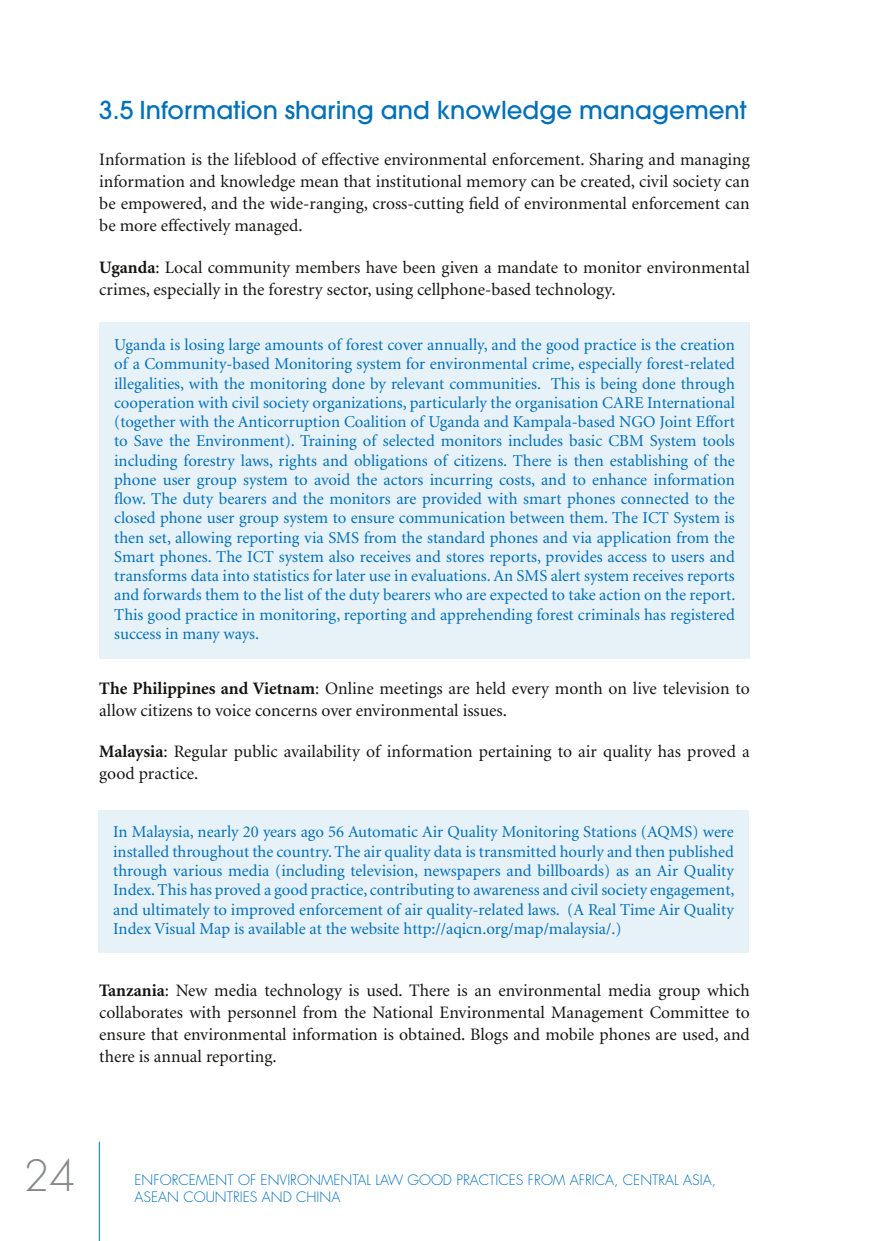
<style>
.page{position:relative;width:874px;height:1241px;background:#fff}
.page>*{position:absolute;margin:0;border:0;box-sizing:border-box;transform-origin:0 0}
.t1{font:300 42px "Futura";color:#858789}
.t2{font:500 24.5px "Avant Garde";color:#0070b9}
.t3{font:17.5px/21.9px "Minion";color:#151412}
.t4{font:16.62px/19.2px "Minion";color:#0070b9;text-align:justify}
.t5{font:300 14px "Futura";color:#0070b9}
.s1{font-weight:700}
</style>
<div class="page">
<hr style="left:99px;top:1141px;width:1px;height:99px;background:#0070b9">
<div style="left:99px;top:322px;width:650px;height:337px;background:#e6f1f8"></div>
<div style="left:98px;top:810px;width:650px;height:142px;background:#e6f1f8"></div>
<h2 class="t2" style="left:99px;top:95px;width:648px">3.5 Information sharing and knowledge management</h2>
<p class="t3" style="left:99px;top:149px;width:651px;text-align:justify">Information is the lifeblood of effective environmental enforcement. Sharing and managing information and knowledge mean that institutional memory can be created, civil society can be empowered, and the wide-ranging, cross-cutting field of environmental enforcement can be more effectively managed.</p>
<p class="t3" style="left:99px;top:257px;width:651px"><span class="s1">Uganda</span>: Local community members have been given a mandate to monitor environmental crimes, especially in the forestry sector, using cellphone-based technology.</p>
<p class="t4" style="left:114px;top:335px;width:622px">Uganda is losing large amounts of forest cover annually, and the good practice is the creation of a Community-based Monitoring system for environmental crime, especially forest-related illegalities, with the monitoring done by relevant communities. This is being done through cooperation with civil society organizations, particularly the organisation CARE International (together with the Anticorruption Coalition of Uganda and Kampala-based NGO Joint Effort to Save the Environment). Training of selected monitors includes basic CBM System tools including forestry laws, rights and obligations of citizens. There is then establishing of the phone user group system to avoid the actors incurring costs, and to enhance information flow. The duty bearers and the monitors are provided with smart phones connected to the closed phone user group system to ensure communication between them. The ICT System is then set, allowing reporting via SMS from the standard phones and via application from the Smart phones. The ICT system also receives and stores reports, provides access to users and transforms data into statistics for later use in evaluations. An SMS alert system receives reports and forwards them to the list of the duty bearers who are expected to take action on the report.<br>This good practice in monitoring, reporting and apprehending forest criminals has registered success in many ways.</p>
<p class="t3" style="left:99px;top:677px;width:651px"><span class="s1">The Philippines and Vietnam</span>: Online meetings are held every month on live television to allow citizens to voice concerns over environmental issues.</p>
<p class="t3" style="left:99px;top:741px;width:651px"><span class="s1">Malaysia</span>: Regular public availability of information pertaining to air quality has proved a good practice.</p>
<p class="t4" style="left:113px;top:823px;width:622px">In Malaysia, nearly 20 years ago 56 Automatic Air Quality Monitoring Stations (AQMS) were installed throughout the country. The air quality data is transmitted hourly and then published through various media (including television, newspapers and billboards) as an Air Quality Index. This has proved a good practice, contributing to awareness and civil society engagement, and ultimately to improved enforcement of air quality-related laws. (A Real Time Air Quality Index Visual Map is available at the website http://aqicn.org/map/malaysia/.)</p>
<p class="t3" style="left:99px;top:980px;width:651px;text-align:justify"><span class="s1">Tanzania</span>: New media technology is used. There is an environmental media group which collaborates with personnel from the National Environmental Management Committee to ensure that environmental information is obtained. Blogs and mobile phones are used, and there is annual reporting.</p>
<h1 class="t1" style="left:24px;top:1148px;width:54px">24</h1>
<p class="t5" style="left:134px;top:1170px;width:582px">ENFORCEMENT OF ENVIRONMENTAL LAW GOOD PRACTICES FROM AFRICA, CE NTRAL ASIA,</p>
<p class="t5" style="left:134px;top:1187px;width:207px">ASEAN COUNTRIES AND CHINA</p>
</div>
